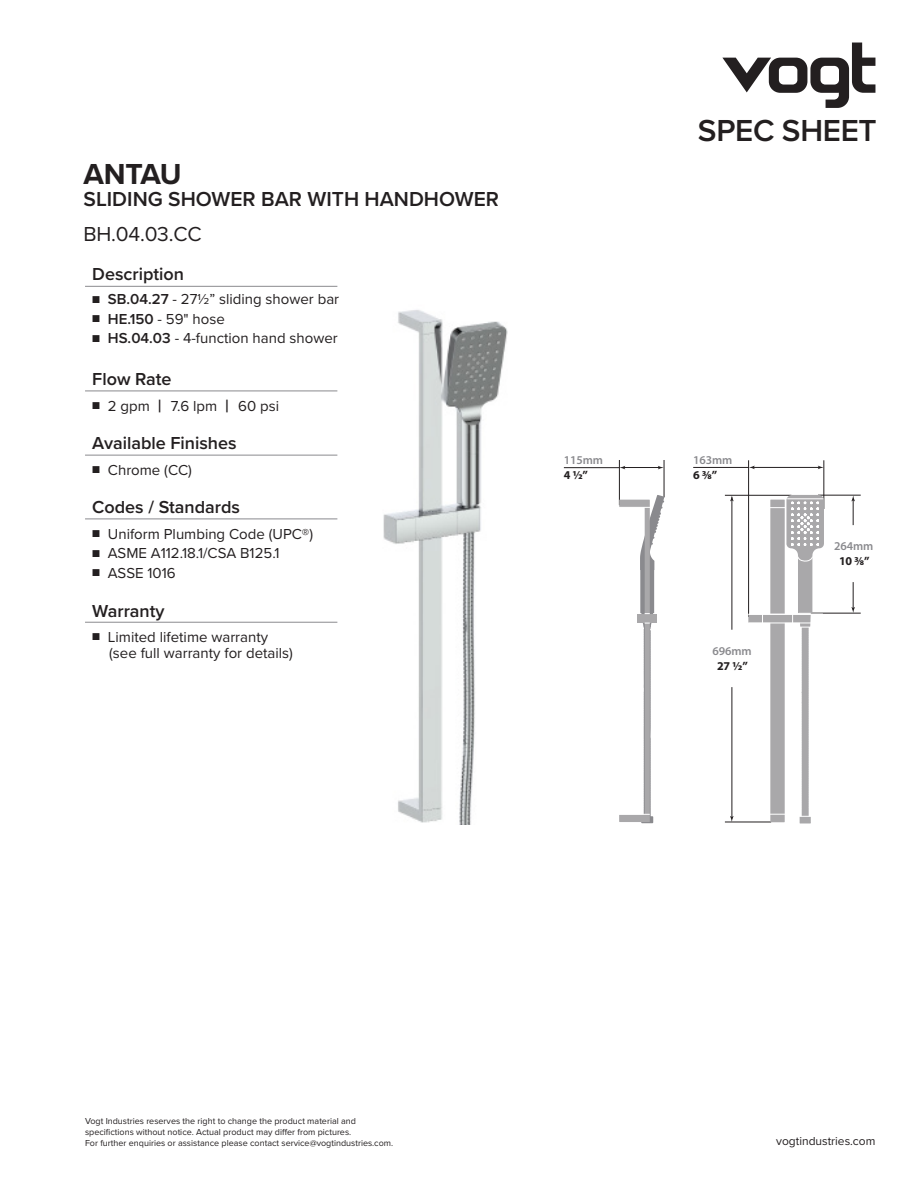
<style>
.page{position:relative;width:918px;height:1188px;background:#fff}
.page>*{position:absolute;margin:0;border:0;box-sizing:border-box;transform-origin:0 0}
.t1{font:600 31.5px "Proxima Nova";letter-spacing:-.01em;color:#231f20}
.t2{font:700 30px "Proxima Nova";letter-spacing:-.025em;color:#231f20}
.t3{font:600 21px "Proxima Nova";color:#231f20}
.t4{font:21px "Proxima Nova";letter-spacing:-.01em;color:#231f20}
.t5{font:600 18px "Proxima Nova";color:#231f20}
.t6{font:15px "Proxima Nova";color:#231f20}
.t7{font:700 12px "Myriad Pro";color:#231f20}
.t8{font:600 12px "Myriad Pro";letter-spacing:-.01em;color:#8a8a8e}
.t9{font:12px "Proxima Nova";color:#231f20}
.t10{font:9px "Proxima Nova";color:#231f20}
.s1{font-size:12px}
.s2{font-weight:600}
.s3{font-weight:600;font-size:18px}
</style>
<div class="page">
<svg style="left:722px;top:43px;width:153px;height:65px"></svg>
<img style="left:383px;top:310px;width:125px;height:514px">
<hr style="left:748px;top:460px;width:1px;height:157px;background:#231f20">
<hr style="left:824px;top:460px;width:1px;height:49px;background:#231f20">
<hr style="left:818px;top:495px;width:43px;height:1px;background:#231f20">
<hr style="left:810px;top:613px;width:51px;height:1px;background:#231f20">
<hr style="left:693px;top:467px;width:56px;height:1px;background:#231f20">
<hr style="left:725px;top:495px;width:66px;height:1px;background:#231f20">
<hr style="left:725px;top:822px;width:46px;height:1px;background:#231f20">
<hr style="left:732px;top:497px;width:1px;height:133px;background:#231f20">
<hr style="left:732px;top:687px;width:1px;height:132px;background:#231f20">
<hr style="left:753px;top:467px;width:68px;height:1px;background:#231f20">
<svg style="left:749px;top:466px;width:6px;height:3px"></svg>
<svg style="left:818px;top:466px;width:6px;height:3px"></svg>
<svg style="left:730px;top:495px;width:4px;height:6px"></svg>
<svg style="left:730px;top:816px;width:4px;height:6px"></svg>
<svg style="left:851px;top:495px;width:4px;height:30px"></svg>
<svg style="left:851px;top:582px;width:4px;height:31px"></svg>
<hr style="left:619px;top:460px;width:1px;height:45px;background:#231f20">
<hr style="left:664px;top:460px;width:1px;height:37px;background:#231f20">
<hr style="left:564px;top:467px;width:55px;height:1px;background:#231f20">
<hr style="left:624px;top:467px;width:36px;height:1px;background:#231f20">
<svg style="left:619px;top:466px;width:6px;height:3px"></svg>
<svg style="left:658px;top:466px;width:6px;height:3px"></svg>
<svg style="left:619px;top:492px;width:45px;height:331px"></svg>
<svg style="left:748px;top:495px;width:76px;height:328px"></svg>
<hr style="left:85px;top:286px;width:252px;height:1px;background:#8a8a8e">
<hr style="left:85px;top:391px;width:252px;height:1px;background:#8a8a8e">
<hr style="left:85px;top:455px;width:252px;height:1px;background:#8a8a8e">
<hr style="left:85px;top:519px;width:252px;height:1px;background:#8a8a8e">
<hr style="left:85px;top:622px;width:252px;height:1px;background:#8a8a8e">
<p class="t2" style="left:84px;top:151px;width:100px">ANTAU</p>
<p class="t3" style="left:84px;top:184px;width:417px">SLIDING SHOWER BAR WITH HANDHOWER</p>
<p class="t4" style="left:84px;top:218px;width:120px">BH.04.03.CC</p>
<p class="t5" style="left:92px;top:261px;width:93px">Description</p>
<p class="t6" style="left:92px;top:288px;width:249px"><span class="s1">■</span> <span class="s2">SB.04.27</span> - 271/2” sliding shower bar</p>
<p class="t6" style="left:92px;top:308px;width:134px"><span class="s1">■</span> <span class="s2">HE.150</span> - 59" hose</p>
<p class="t6" style="left:92px;top:327px;width:247px"><span class="s1">■</span> <span class="s2">HS.04.03</span> - 4-function hand shower</p>
<p class="t5" style="left:92px;top:366px;width:81px">Flow Rate</p>
<p class="t6" style="left:92px;top:395px;width:188px"><span class="s1">■</span> 2 gpm <span class="s3">|</span> 7.6 lpm <span class="s3">|</span> 60 psi</p>
<p class="t5" style="left:92px;top:430px;width:146px">Available Finishes</p>
<p class="t6" style="left:92px;top:459px;width:101px"><span class="s1">■</span> Chrome (CC)</p>
<p class="t5" style="left:92px;top:494px;width:149px">Codes / Standards</p>
<p class="t6" style="left:92px;top:523px;width:222px"><span class="s1">■</span> Uniform Plumbing Code (UPC®)</p>
<p class="t6" style="left:92px;top:542px;width:189px"><span class="s1">■</span> ASME A112.18.1/CSA B125.1</p>
<p class="t6" style="left:92px;top:562px;width:85px"><span class="s1">■</span> ASSE 1016</p>
<p class="t5" style="left:92px;top:597px;width:74px">Warranty</p>
<p class="t6" style="left:92px;top:626px;width:177px"><span class="s1">■</span> Limited lifetime warranty</p>
<p class="t6" style="left:109px;top:642px;width:185px">(see full warranty for details)</p>
<p class="t8" style="left:564px;top:453px;width:41px">115mm</p>
<p class="t7" style="left:564px;top:468px;width:26px">4 1/2”</p>
<p class="t1" style="left:698px;top:107px;width:180px">SPEC SHEET</p>
<p class="t8" style="left:693px;top:453px;width:41px">163mm</p>
<p class="t7" style="left:693px;top:468px;width:25px">6 3/8”</p>
<p class="t8" style="left:712px;top:643px;width:41px">696mm</p>
<p class="t7" style="left:717px;top:658px;width:32px">27 1/2”</p>
<p class="t8" style="left:834px;top:538px;width:41px">264mm</p>
<p class="t7" style="left:839px;top:553px;width:32px">10 3/8”</p>
<p class="t10" style="left:85px;top:1114px;width:272px">Vogt Industries reserves the right to change the product material and</p>
<p class="t10" style="left:85px;top:1125px;width:268px">specifictions without notice. Actual product may differ from pictures.</p>
<p class="t10" style="left:85px;top:1136px;width:310px">For further enquiries or assistance please contact service@vogtindustries.com.</p>
<p class="t9" style="left:776px;top:1133px;width:101px">vogtindustries.com</p>
</div>
